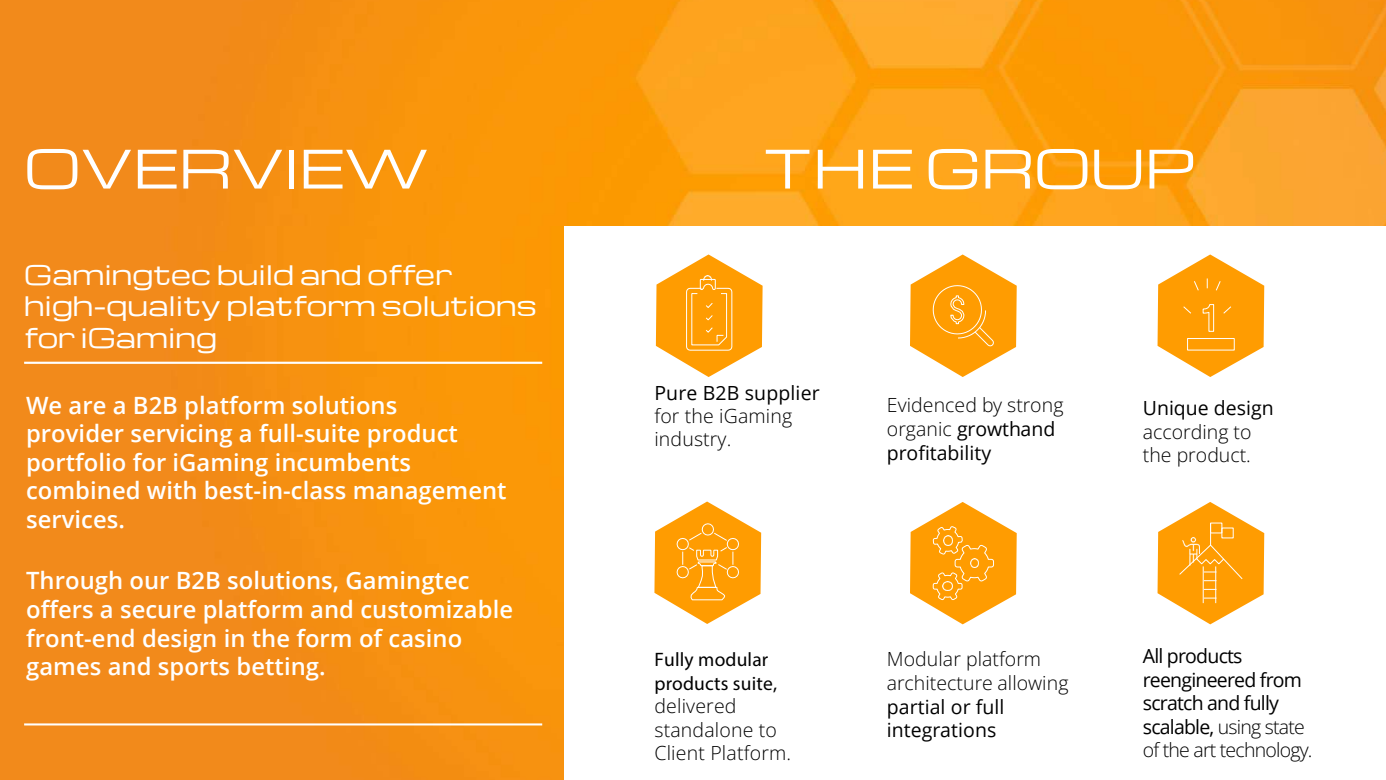
<style>
.page{position:relative;width:1386px;height:780px;background:#fff}
.page>*{position:absolute;margin:0;border:0;box-sizing:border-box;transform-origin:0 0}
.t1{font:51.62px "Michroma";letter-spacing:.005em;color:#fff}
.t2{font:26.25px/31.5px "Michroma";color:#fff}
.t3{font:600 23.8px/28.5px "Open Sans";color:#fff}
.t4{font:300 19.51px/23.4px "Open Sans";letter-spacing:.005em;color:#000}
.t5{font:19.51px/23.4px "Open Sans";letter-spacing:-.04em;color:#000}
.t6{font:19.51px/23.6px "Open Sans";color:#000}
.t7{font:19.51px/23.4px "Myriad Pro";letter-spacing:.01em;color:#000}
.s1{font-weight:400}
.s2{font-weight:300}
</style>
<div class="page">
<img style="left:0;top:225px;width:564px;height:554px">
<img style="left:0;top:0;width:1385px;height:225px">
<hr style="left:24px;top:361px;width:518px;height:2px;background:#fff">
<hr style="left:24px;top:723px;width:518px;height:2px;background:#fff">
<svg style="left:1157px;top:254px;width:106px;height:123px"></svg>
<svg style="left:655px;top:254px;width:107px;height:123px"></svg>
<svg style="left:910px;top:254px;width:106px;height:123px"></svg>
<svg style="left:910px;top:502px;width:106px;height:122px"></svg>
<svg style="left:1157px;top:502px;width:106px;height:122px"></svg>
<svg style="left:654px;top:501px;width:107px;height:122px"></svg>
<h1 class="t1" style="left:24px;top:140px;width:406px">OVERVIEW</h1>
<h1 class="t1" style="left:762px;top:140px;width:433px">THE GROUP</h1>
<p class="t2" style="left:24px;top:259px;width:514px">Gamingtec build and offer high-quality platform solutions for iGaming</p>
<p class="t3" style="left:26px;top:390px;width:482px">We are a B2B platform solutions<br>provider servicing a full-suite product portfolio for iGaming incumbents combined with best-in-class management services.</p>
<p class="t3" style="left:26px;top:565px;width:488px">Through our B2B solutions, Gamingtec offers a secure platform and customizable front-end design in the form of casino games and sports betting.</p>
<p class="t6" style="left:654px;top:380px;width:167px">Pure B2B supplier</p>
<p class="t4" style="left:654px;top:403px;width:139px">for the iGaming industry.</p>
<p class="t4" style="left:886px;top:393px;width:178px;line-height:23.6px">Evidenced by strong organic <span class="s1">growth and profitability</span></p>
<p class="t7" style="left:654px;top:647px;width:124px">Fully modular products suite,</p>
<p class="t4" style="left:654px;top:693px;width:138px">delivered standalone to<br>Client Platform.</p>
<p class="t4" style="left:886px;top:646px;width:183px;line-height:23.6px">Modular platform architecture allowing</p>
<p class="t6" style="left:886px;top:694px;width:119px">partial or full integrations</p>
<p class="t6" style="left:1142px;top:395px;width:132px">Unique design</p>
<p class="t4" style="left:1142px;top:419px;width:110px">according to the product.</p>
<p class="t5" style="left:1142px;top:644px;width:171px">All products reengineered from scratch and fully scalable, <span class="s2">using state of the art technology.</span></p>
</div>
